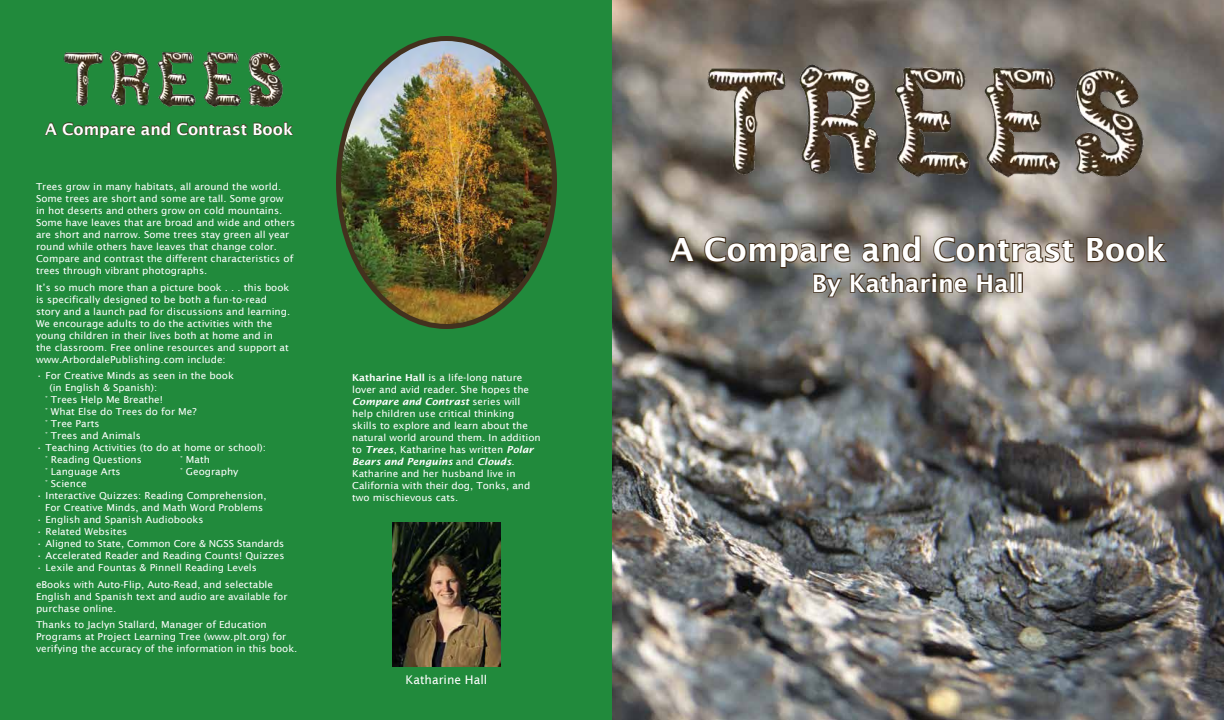
<style>
.page{position:relative;width:1224px;height:720px;background:#fff}
.page>*{position:absolute;margin:0;border:0;box-sizing:border-box;transform-origin:0 0}
.t1{font:600 32px "Lucida Sans";color:#fff}
.t2{font:600 24px "Lucida Sans";color:#fff}
.t3{font:600 16px "Lucida Sans";color:#fff}
.t4{font:12px "Lucida Sans";color:#fff}
.t5{font:9.6px/12px "Lucida Sans";color:#fff;scale:1.04 1}
.s1{font-weight:600}
.s2{font-weight:600;font-style:italic}
</style>
<div class="page">
<div style="left:0;top:0;width:616px;height:720px;background:#218a3c"></div>
<img style="left:393px;top:522px;width:108px;height:144px">
<img style="left:612px;top:0;width:612px;height:720px">
<img style="left:339px;top:38px;width:216px;height:288px">
<svg style="left:667px;top:236px;width:29px;height:28px"></svg>
<svg style="left:1086px;top:235px;width:83px;height:29px;background:#60574f"></svg>
<svg style="left:703px;top:235px;width:373px;height:64px;background:#7d766e"></svg>
<div style="left:1010px;top:272px;width:5px;height:21px;border:2px solid #43311e"></div>
<div style="left:1017px;top:272px;width:6px;height:21px;border:2px solid #43311e"></div>
<img style="left:648px;top:36px;width:540px;height:170px">
<svg style="left:45px;top:121px;width:248px;height:18px"></svg>
<img style="left:63px;top:50px;width:220px;height:57px">
<h3 class="t3" style="left:45px;top:120px;width:249px">A Compare and Contrast Book</h3>
<p class="t5" style="left:36px;top:181px;width:251px">Trees grow in many habitats, all around the world.<br>Some trees are short and some are tall. Some grow<br>in hot deserts and others grow on cold mountains.<br>Some have leaves that are broad and wide and others are short and narrow. Some trees stay green all year round while others have leaves that change color.<br>Compare and contrast the different characteristics of trees through vibrant photographs.</p>
<p class="t5" style="left:36px;top:281px;width:246px">It’s so much more than a picture book . . . this book is specifically designed to be both a fun-to-read story and a launch pad for discussions and learning.<br>We encourage adults to do the activities with the young children in their lives both at home and in the classroom. Free online resources and support at www.ArbordalePublishing.com include:</p>
<p class="t5" style="left:36px;top:370px;width:192px">• For Creative Minds as seen in the book</p>
<p class="t5" style="left:50px;top:382px;width:105px">(in English &amp; Spanish):</p>
<p class="t5" style="left:45px;top:394px;width:115px">° Trees Help Me Breathe!</p>
<p class="t5" style="left:45px;top:406px;width:147px">° What Else do Trees do for Me?</p>
<p class="t5" style="left:45px;top:418px;width:54px">° Tree Parts</p>
<p class="t5" style="left:45px;top:430px;width:94px">° Trees and Animals</p>
<p class="t5" style="left:45px;top:442px;width:214px;text-indent:-9px">• Teaching Activities (to do at home or school): ° Reading Questions</p>
<p class="t5" style="left:180px;top:454px;width:30px">° Math</p>
<p class="t5" style="left:45px;top:466px;width:74px">° Language Arts</p>
<p class="t5" style="left:180px;top:466px;width:58px">° Geography</p>
<p class="t5" style="left:45px;top:478px;width:42px">° Science</p>
<p class="t5" style="left:45px;top:490px;width:214px;text-indent:-9px">• Interactive Quizzes: Reading Comprehension,<br>For Creative Minds, and Math Word Problems</p>
<p class="t5" style="left:36px;top:514px;width:163px">• English and Spanish Audiobooks</p>
<p class="t5" style="left:36px;top:526px;width:89px">• Related Websites</p>
<p class="t5" style="left:36px;top:538px;width:240px">• Aligned to State, Common Core &amp; NGSS Standards</p>
<p class="t5" style="left:36px;top:550px;width:241px">• Accelerated Reader and Reading Counts! Quizzes</p>
<p class="t5" style="left:36px;top:560px;width:229px;line-height:16.5px">• Lexile and Fountas &amp; Pinnell Reading Levels eBooks with Auto-Flip, Auto-Read, and selectable</p>
<p class="t5" style="left:36px;top:590px;width:243px">English and Spanish text and audio are available for purchase online.</p>
<p class="t5" style="left:36px;top:619px;width:253px">Thanks to Jaclyn Stallard, Manager of Education<br>Programs at Project Learning Tree (www.plt.org) for verifying the accuracy of the information in this book.</p>
<p class="t5" style="left:352px;top:371px;width:183px"><span class="s1">Katharine Hall</span> is a life-long nature lover and avid reader. She hopes the <span class="s2">Compare and Contrast</span> series will help children use critical thinking skills to explore and learn about the natural world around them. In addition to <span class="s2">Trees</span>, Katharine has written <span class="s2">Polar Bears and Penguins</span> and <span class="s2">Clouds</span>.<br>Katharine and her husband live in California with their dog, Tonks, and two mischievous cats.</p>
<p class="t4" style="left:406px;top:673px;width:83px">Katharine Hall</p>
<h1 class="t1" style="left:670px;top:231px;width:497px">A Compare and Contrast Book</h1>
<h2 class="t2" style="left:812px;top:269px;width:214px">By Katharine Hall</h2>
</div>
